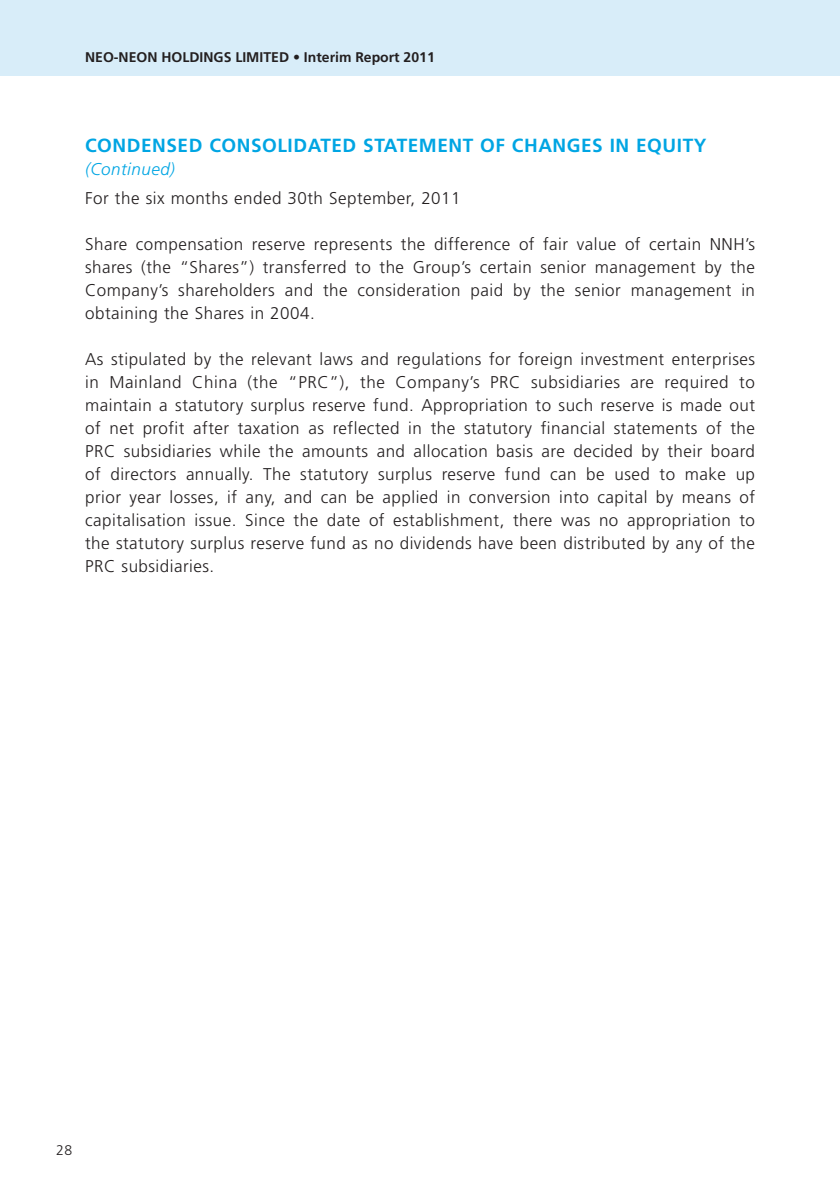
<style>
.page{position:relative;width:840px;height:1191px;background:#fff}
.page>*{position:absolute;margin:0;border:0;box-sizing:border-box;transform-origin:0 0}
.t1{font:700 19px "Frutiger LT Std";letter-spacing:.03em;color:#00a5e3}
.t2{font:300 17px/23px "Frutiger LT Std";letter-spacing:.03em;color:#231f20;text-align:justify}
.t3{font:700 14px "Frutiger LT Std";color:#231f20}
.t4{font:300 14px "Frutiger LT Std";color:#231f20}
.s1{font-style:italic;color:#00a5e3}
</style>
<div class="page">
<div style="left:0;top:0;width:839px;height:76px;background:#d8edf9"></div>
<p class="t3" style="left:85px;top:49px;width:351px">NEO-NEON HOLDINGS LIMITED • Interim Report 2011</p>
<p class="t1" style="left:85px;top:134px;width:622px">CONDENSED CONSOLIDATED STATEMENT OF CHANGES IN EQUITY</p>
<p class="t2" style="left:85px;top:154px;width:377px;line-height:29px"><span class="s1">(Continued)<br></span>For the six months ended 30th September, 2011</p>
<p class="t2" style="left:85px;top:232px;width:671px">Share compensation reserve represents the difference of fair value of certain NNH’s shares (the “Shares”) transferred to the Group’s certain senior management by the Company’s shareholders and the consideration paid by the senior management in obtaining the Shares in 2004.</p>
<p class="t2" style="left:85px;top:347px;width:671px">As stipulated by the relevant laws and regulations for foreign investment enterprises in Mainland China (the “PRC”), the Company’s PRC subsidiaries are required to maintain a statutory surplus reserve fund. Appropriation to such reserve is made out of net profit after taxation as reflected in the statutory financial statements of the PRC subsidiaries while the amounts and allocation basis are decided by their board of directors annually. The statutory surplus reserve fund can be used to make up prior year losses, if any, and can be applied in conversion into capital by means of capitalisation issue. Since the date of establishment, there was no appropriation to the statutory surplus reserve fund as no dividends have been distributed by any of the PRC subsidiaries.</p>
<p class="t4" style="left:56px;top:1142px;width:17px">28</p>
</div>
